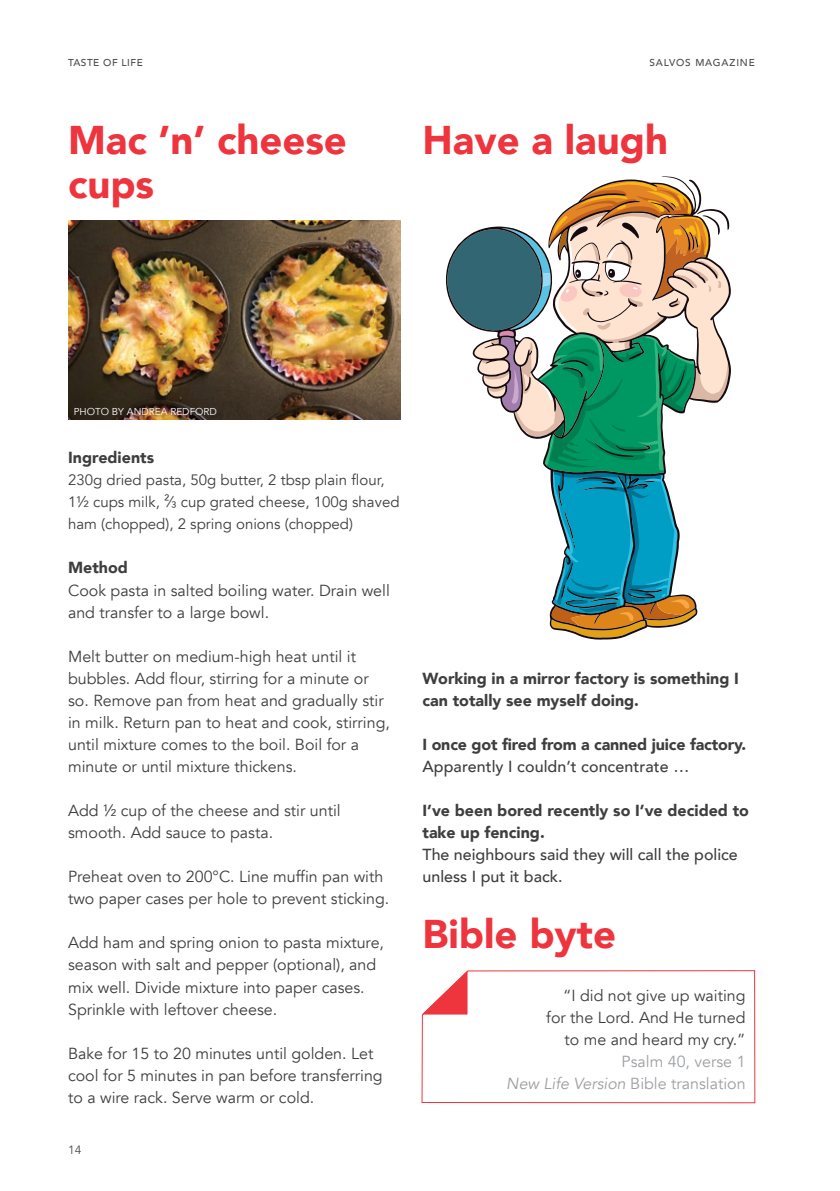
<style>
.page{position:relative;width:840px;height:1191px;background:#fff}
.page>*{position:absolute;margin:0;border:0;box-sizing:border-box;transform-origin:0 0}
.Heading_-_Red_Pag{font:900 40px "Avenir";color:#ee343d}
.Recipe_-_Body{font:16px/22px "Avenir";color:#3e3e3f}
.Body{font:900 16px/22px "Avenir";color:#3e3e3f}
.Body-2{font:500 16px/22px "Avenir";color:#3e3e3f}
.Tip_-_Body{font:16px/22px "Avenir";color:#3e3e3f;text-align:right}
.Tip_-_Body_Refere{font:16px/22px "Avenir";color:#9d9fa2;text-align:right}
.Recipe_-_Body-2{font:900 16px "Avenir";color:#3e3e3f}
.Recipe_-_Body-3{font:15px/22px "Avenir";color:#3e3e3f}
.t1{font:12px "Avenir";color:#4b4c4d}
.Image_Credit{font:10px "Avenir";color:#fff}
.Page_name_-_Left{font:500 10px "Avenir";letter-spacing:.08em;color:#4b4c4d}
.Page_name_-_Left-2{font:500 10px "Avenir";letter-spacing:.055em;color:#4b4c4d}
.s1{font-family:"Avenir Next"}
.s2{font-weight:500}
.s3{font-weight:900}
.s4{font-style:italic}
</style>
<div class="page">
<svg style="left:421px;top:970px;width:334px;height:133px"></svg>
<svg style="left:421px;top:970px;width:46px;height:44px"></svg>
<img style="left:68px;top:220px;width:332px;height:199px">
<svg style="left:447px;top:181px;width:282px;height:457px"></svg>
<div style="left:64px;top:397px;width:162px;height:28px;background:#231f20;opacity:.3"></div>
<p class="Page_name_-_Left-2" style="left:68px;top:54px;width:76px">TASTE OF LIFE</p>
<p class="Page_name_-_Left" style="left:649px;top:54px;width:107px">SALVOS MAGAZINE</p>
<p class="Heading_-_Red_Pag" style="left:68px;top:106px;width:280px">Mac ’n’ cheese</p>
<p class="Heading_-_Red_Pag" style="left:422px;top:106px;width:247px">Have a laugh</p>
<p class="Heading_-_Red_Pag" style="left:68px;top:150px;width:87px">cups</p>
<p class="Image_Credit" style="left:74px;top:406px;width:145px">PHOTO BY ANDREA REDFORD</p>
<p class="Recipe_-_Body-2" style="left:68px;top:444px;width:87px">Ingredients</p>
<p class="Recipe_-_Body-3" style="left:68px;top:469px;width:333px">230g dried pasta, 50g butter, 2 tbsp plain flour,<br>1½ cups milk, <span class="s1">2/3</span> cup grated cheese, 100g shaved ham (chopped), 2 spring onions (chopped)</p>
<p class="Recipe_-_Body-2" style="left:68px;top:554px;width:61px">Method</p>
<p class="Recipe_-_Body" style="left:68px;top:579px;width:323px">Cook pasta in salted boiling water. Drain well and transfer to a large bowl.</p>
<p class="Recipe_-_Body" style="left:68px;top:645px;width:323px">Melt butter on medium-high heat until it bubbles. Add flour, stirring for a minute or so. Remove pan from heat and gradually stir in milk. Return pan to heat and cook, stirring, until mixture comes to the boil. Boil for a minute or until mixture thickens.</p>
<p class="Recipe_-_Body" style="left:68px;top:800px;width:274px">Add ½ cup of the cheese and stir until smooth. Add sauce to pasta.</p>
<p class="Recipe_-_Body" style="left:68px;top:866px;width:322px">Preheat oven to 200°C. Line muffin pan with two paper cases per hole to prevent sticking.</p>
<p class="Recipe_-_Body" style="left:68px;top:932px;width:317px">Add ham and spring onion to pasta mixture, season with salt and pepper (optional), and mix well. Divide mixture into paper cases.<br>Sprinkle with leftover cheese.</p>
<p class="Recipe_-_Body" style="left:68px;top:1042px;width:316px">Bake for 15 to 20 minutes until golden. Let cool for 5 minutes in pan before transferring to a wire rack. Serve warm or cold.</p>
<p class="t1" style="left:68px;top:1142px;width:15px">14</p>
<p class="Body" style="left:422px;top:666px;width:318px">Working in a mirror factory is something I can totally see myself doing.</p>
<p class="Body" style="left:422px;top:733px;width:325px">I once got fired from a canned juice factory.<br><span class="s2">Apparently I couldn’t concentrate …</span></p>
<p class="Body-2" style="left:422px;top:798px;width:328px"><span class="s3">I’ve been bored recently so I’ve decided to take up fencing.<br></span>The neighbours said they will call the police unless I put it back.</p>
<p class="Heading_-_Red_Pag" style="left:422px;top:900px;width:195px">Bible byte</p>
<p class="Tip_-_Body" style="left:546px;top:984px;width:201px">“I did not give up waiting for the Lord. And He turned to me and heard my cry.”</p>
<p class="Tip_-_Body_Refere" style="left:506px;top:1050px;width:241px">Psalm 40, verse 1<br><span class="s4">New Life Version</span> Bible translation</p>
</div>
